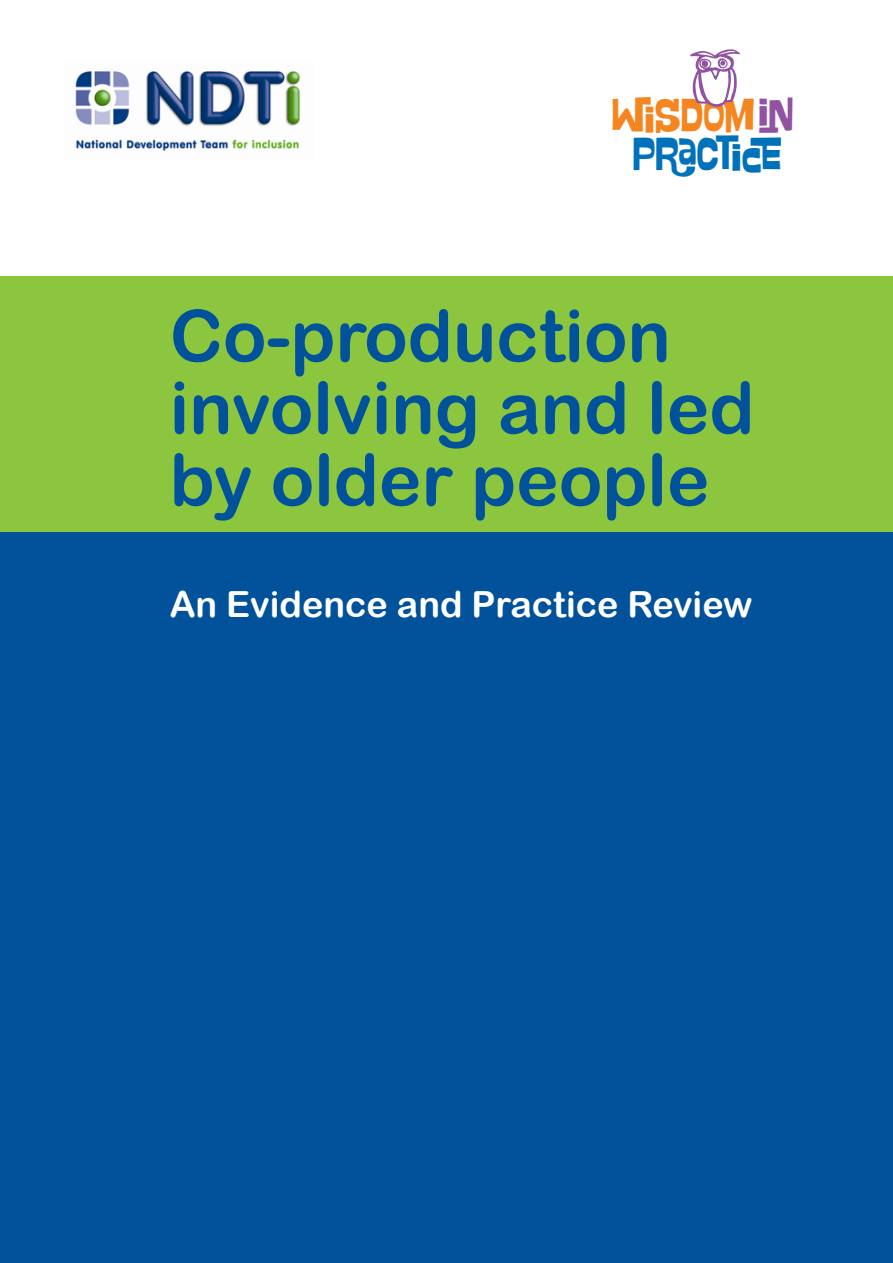
<style>
.page{position:relative;width:893px;height:1263px;background:#fff}
.page>*{position:absolute;margin:0;border:0;box-sizing:border-box;transform-origin:0 0}
.t1{font:72px/72px "Arial Rounded MT Bold";color:#01529a}
.t2{font:46.95px/39.6px "Swung Note";color:#0071bb;text-align:center}
.subheader{font:36px "Arial Rounded MT Bold";color:#fff}
.s1{color:#f58520}
.s2{color:#9052a1}
</style>
<div class="page">
<div style="left:0;top:531px;width:893px;height:732px;background:#01529a"></div>
<div style="left:0;top:276px;width:893px;height:255px;background:#8bc63e"></div>
<img style="left:690px;top:49px;width:51px;height:58px">
<div style="left:708px;top:88px;width:17px;height:16px;background:#fff;border-radius:50%"></div>
<img style="left:75px;top:71px;width:226px;height:80px">
<p class="t2" style="left:612px;top:94px;width:183px"><span class="s1">WISDOM</span> <span class="s2">IN<br></span>PRACTICE</p>
<p class="t1" style="left:170px;top:299px;width:586px">Co-production involving and led by older people</p>
<p class="subheader" style="left:170px;top:583px;width:584px">An Evidence and Practice Review</p>
</div>
